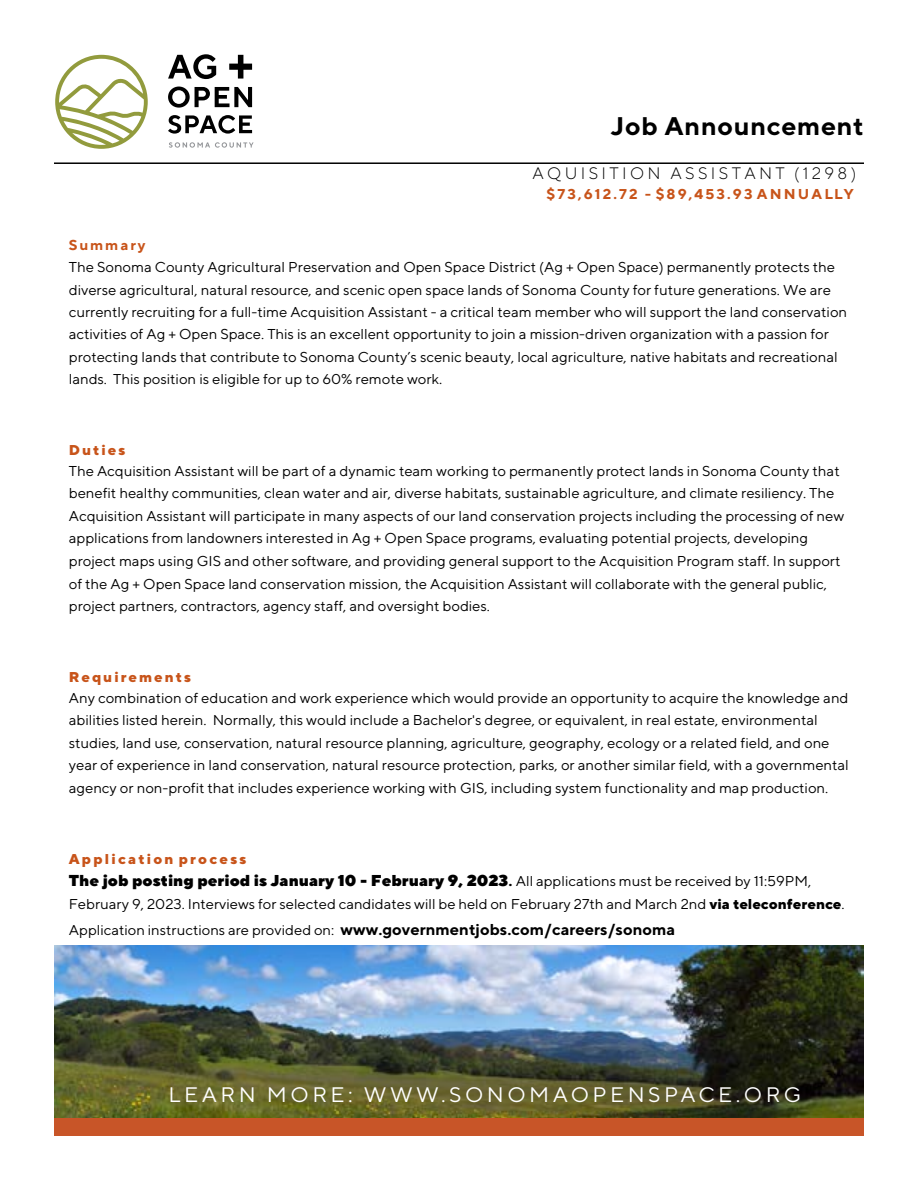
<style>
.page{position:relative;width:918px;height:1188px;background:#fff}
.page>*{position:absolute;margin:0;border:0;box-sizing:border-box;transform-origin:0 0}
.t1{font:700 25.5px "TT Norms";letter-spacing:.025em;color:#000;scale:1.04 1}
.t2{font:21px "TT Norms";letter-spacing:.16em;color:#fff;scale:1.04 1}
.t3{font:300 16.5px "TT Norms Pro";letter-spacing:.195em;color:#000}
.t4{font:900 15.75px "TT Norms Pro";color:#000;scale:1.04 1}
.t5{font:14.25px/22.5px "TT Norms Pro";color:#000;scale:1.04 1}
.t6{font:14.25px/25.5px "TT Norms";color:#000;scale:1.04 1}
.t7{font:700 14.25px "TT Norms Pro";letter-spacing:.145em;color:#c8541a;scale:1.04 1}
.t8{font:800 14.25px "TT Norms";letter-spacing:.14em;color:#c8541a;scale:1.04 1}
.s1{font-family:"TT Norms";font-weight:700}
.s2{font-family:"TT Norms";font-weight:400;font-size:14.25px}
.s3{font-weight:400;font-size:14.25px}
.s4{font-family:"TT Norms Pro"}
.s5{font-family:"TT Norms Pro";font-weight:800}
.s6{font-weight:700;font-size:15.75px}
</style>
<div class="page">
<img style="left:54px;top:945px;width:810px;height:173px">
<svg style="left:55px;top:55px;width:93px;height:94px"></svg>
<svg style="left:168px;top:54px;width:48px;height:25px"></svg>
<svg style="left:229px;top:55px;width:23px;height:24px"></svg>
<svg style="left:168px;top:87px;width:84px;height:21px"></svg>
<svg style="left:168px;top:115px;width:84px;height:19px"></svg>
<svg style="left:169px;top:142px;width:85px;height:6px"></svg>
<hr style="left:54px;top:162px;width:810px;height:2px;background:#000">
<div style="left:54px;top:1118px;width:810px;height:17px;background:#c85528"></div>
<h1 class="t1" style="left:611px;top:110px;width:245px">Job Announcement</h1>
<p class="t3" style="left:533px;top:163px;width:325px">AQUISITION ASSISTANT (1298)</p>
<p class="t7" style="left:547px;top:185px;width:297px">$73,612.72 - $89,453.93 ANNUALLY</p>
<p class="t7" style="left:69px;top:235px;width:75px">Summary</p>
<p class="t5" style="left:69px;top:255px;width:750px">The Sonoma County Agricultural Preservation and Open Space District (Ag + Open Space) permanently protects the diverse agricultural, natural resource, and scenic open space lands of Sonoma County for future generations. We are currently recruiting for a full-time Acquisition Assistant - a critical team member who will support the land conservation activities of Ag + Open Space. This is an excellent opportunity to join a mission-driven organization with a passion for protecting lands that contribute to Sonoma County’s scenic beauty, local agriculture, native habitats and recreational lands. This position is eligible for up to 60% remote work.</p>
<p class="t8" style="left:69px;top:441px;width:56px">Duties</p>
<p class="t5" style="left:69px;top:459px;width:747px">The Acquisition Assistant will be part of a dynamic team working to permanently protect lands in Sonoma County that benefit healthy communities, clean water and air, diverse habitats, sustainable agriculture, and climate resiliency. The Acquisition Assistant will participate in many aspects of our land conservation projects including the processing of new applications from landowners interested in Ag + Open Space programs, evaluating potential projects, developing project maps using GIS and other software, and providing general support to the Acquisition Program staff. In support of the Ag + Open Space land conservation mission, the Acquisition Assistant will collaborate with the general public, project partners, contractors, agency staff, and oversight bodies.</p>
<p class="t8" style="left:69px;top:668px;width:119px">Requirements</p>
<p class="t5" style="left:69px;top:686px;width:751px">Any combination of education and work experience which would provide an opportunity to acquire the knowledge and abilities listed herein. Normally, this would include a Bachelor's degree, or equivalent, in real estate, environmental studies, land use, conservation, natural resource planning, agriculture, geography, ecology or a related field, and one year of experience in land conservation, natural resource protection, parks, or another similar field, with a governmental agency or non-profit that includes experience working with GIS, including system functionality and map production.</p>
<p class="t8" style="left:69px;top:849px;width:172px">Application process</p>
<p class="t4" style="left:69px;top:870px;width:715px">The job posting period is January 10 - February 9, 2023<span class="s1">.</span> <span class="s2">All applications must be received by</span> <span class="s3">11:59PM</span><span class="s2">,</span></p>
<p class="t6" style="left:69px;top:891px;width:747px"><span class="s4">February 9, 2023</span>. Interviews for selected candidates will be held <span class="s4">on February 27th and March 2nd</span> <span class="s5">via teleconference</span>.<br>Application instructions are provided on: <span class="s6">www.governmentjobs.com/careers/sonoma</span></p>
<h2 class="t2" style="left:169px;top:1082px;width:610px">LEARN MORE: WWW.SONOMAOPENSPACE.ORG</h2>
</div>
